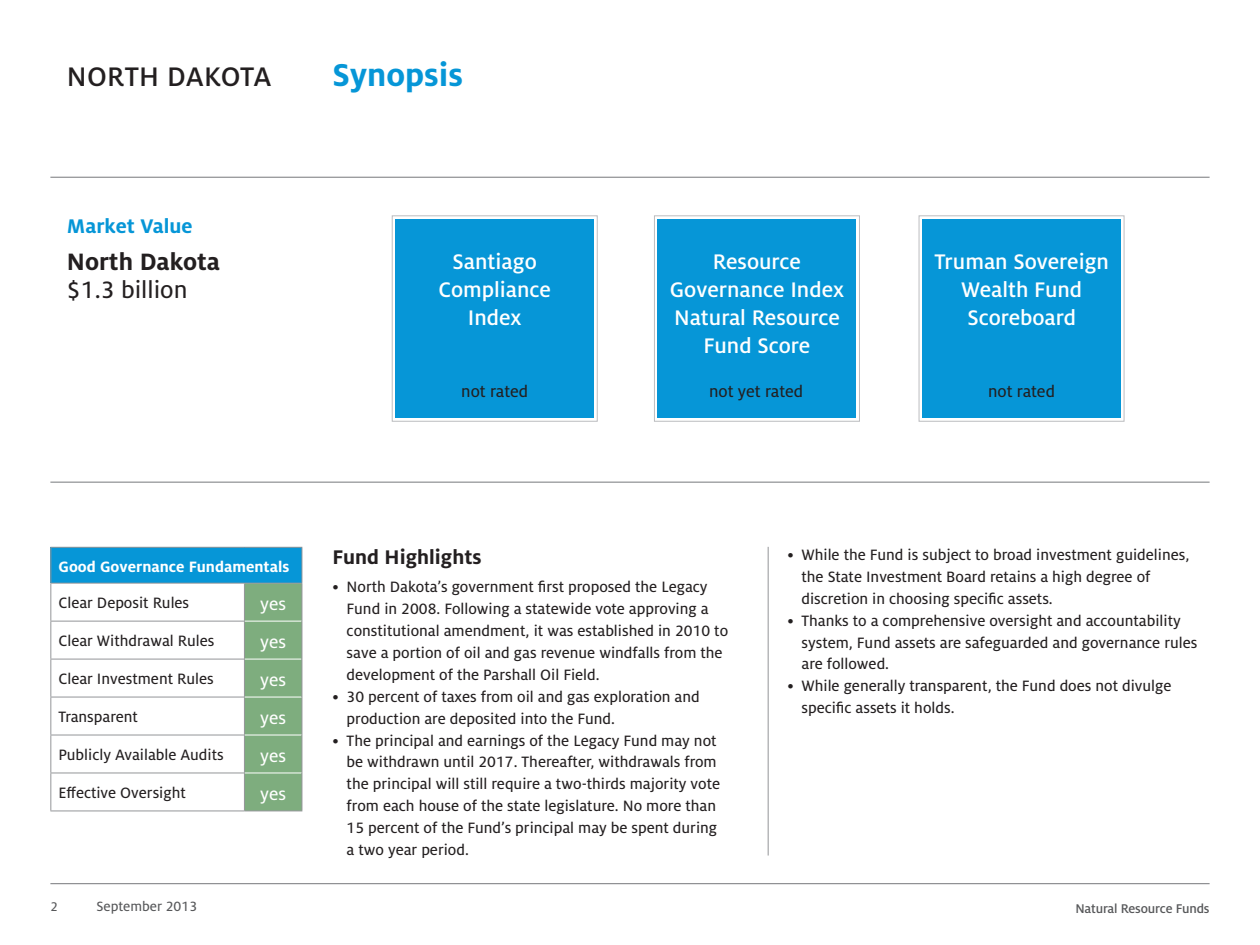
<style>
.page{position:relative;width:1260px;height:945px;background:#fff}
.page>*{position:absolute;margin:0;border:0;box-sizing:border-box;transform-origin:0 0}
.page_head{font:700 35px "Milo OT";color:#0696d7}
.t1{font:500 29.75px "Milo OT";letter-spacing:.01em;color:#231f20}
.Fund_name{font:700 26.25px "Milo OT";color:#231f20}
.fund_value{font:26.25px "Milo OT Text";color:#231f20}
.fund_box_head{font:500 23.45px/28px "Milo OT";color:#fff;text-align:center}
.black_sub_head{font:700 21.88px "Milo OT";color:#231f20}
.fund_header{font:700 21.88px "Milo OT";color:#0696d7}
.Good_Gov_yes_no{font:19.25px "Milo OT Text";color:#fff}
.not_rated{font:18.03px "Milo OT Text";color:#231f20}
.body_and_bullets{font:16.62px/21.9px "Milo OT Text";color:#231f20}
.Good_Gov__body{font:16.62px "Milo OT Text";color:#231f20}
.Good_Gov__Fundamenta{font:700 16.62px "Milo OT";color:#fff}
.t2{font:14.88px "Milo OT Text";color:#57585a}
.t3{font:500 14px "Milo OT";letter-spacing:-.01em;color:#57585a}
.pagination_black{font:14px "Milo OT Text";color:#57585a}
</style>
<div class="page">
<div style="left:919px;top:215px;width:205px;height:207px;border:1px solid #bcbdc0"></div>
<div style="left:922px;top:219px;width:199px;height:198px;background:#0696d7"></div>
<div style="left:658px;top:219px;width:198px;height:198px;background:#0696d7"></div>
<div style="left:396px;top:219px;width:198px;height:198px;background:#0696d7"></div>
<div style="left:654px;top:215px;width:206px;height:207px;border:1px solid #bcbdc0"></div>
<div style="left:392px;top:215px;width:206px;height:207px;border:1px solid #bcbdc0"></div>
<hr style="left:50px;top:883px;width:1160px;height:1px;background:#76787b">
<hr style="left:768px;top:547px;width:1px;height:309px;background:#939598">
<hr style="left:50px;top:177px;width:1160px;height:1px;background:#76787b">
<hr style="left:50px;top:482px;width:1160px;height:1px;background:#76787b">
<div style="left:51px;top:547px;width:251px;height:36px;background:#0696d7"></div>
<div style="left:245px;top:584px;width:57px;height:227px;background:#7ead7e"></div>
<hr style="left:50px;top:547px;width:194px;height:1px;background:#939598">
<hr style="left:50px;top:548px;width:1px;height:35px;background:#939598">
<hr style="left:244px;top:547px;width:58px;height:1px;background:#939598">
<hr style="left:302px;top:548px;width:1px;height:35px;background:#939598">
<hr style="left:50px;top:583px;width:194px;height:1px;background:#939598">
<hr style="left:50px;top:584px;width:1px;height:37px;background:#939598">
<hr style="left:244px;top:583px;width:58px;height:1px;background:#939598">
<hr style="left:244px;top:584px;width:1px;height:37px;background:#939598">
<hr style="left:302px;top:584px;width:1px;height:37px;background:#939598">
<hr style="left:50px;top:621px;width:195px;height:1px;background:#939598">
<hr style="left:50px;top:622px;width:1px;height:37px;background:#939598">
<hr style="left:50px;top:659px;width:195px;height:1px;background:#939598">
<hr style="left:50px;top:660px;width:1px;height:37px;background:#939598">
<hr style="left:50px;top:697px;width:195px;height:1px;background:#939598">
<hr style="left:50px;top:697px;width:1px;height:38px;background:#939598">
<hr style="left:244px;top:697px;width:1px;height:38px;background:#939598">
<hr style="left:302px;top:697px;width:1px;height:38px;background:#939598">
<hr style="left:50px;top:735px;width:195px;height:1px;background:#939598">
<hr style="left:50px;top:735px;width:1px;height:38px;background:#939598">
<hr style="left:50px;top:773px;width:195px;height:1px;background:#939598">
<hr style="left:50px;top:773px;width:1px;height:38px;background:#939598">
<hr style="left:50px;top:811px;width:194px;height:1px;background:#939598">
<hr style="left:245px;top:735px;width:57px;height:1px;background:#fff">
<hr style="left:244px;top:735px;width:1px;height:38px;background:#939598">
<hr style="left:302px;top:735px;width:1px;height:38px;background:#939598">
<hr style="left:245px;top:621px;width:57px;height:1px;background:#fff">
<hr style="left:245px;top:659px;width:57px;height:1px;background:#fff">
<hr style="left:245px;top:697px;width:57px;height:1px;background:#fff">
<hr style="left:244px;top:622px;width:1px;height:37px;background:#939598">
<hr style="left:302px;top:621px;width:1px;height:38px;background:#939598">
<hr style="left:244px;top:660px;width:1px;height:37px;background:#939598">
<hr style="left:302px;top:659px;width:1px;height:38px;background:#939598">
<hr style="left:245px;top:773px;width:57px;height:1px;background:#fff">
<hr style="left:244px;top:773px;width:1px;height:38px;background:#939598">
<hr style="left:302px;top:773px;width:1px;height:38px;background:#939598">
<hr style="left:244px;top:811px;width:58px;height:1px;background:#939598">
<h2 class="t1" style="left:67px;top:60px;width:206px">NORTH DAKOTA</h2>
<p class="fund_header" style="left:67px;top:214px;width:127px">Market Value</p>
<p class="Fund_name" style="left:67px;top:247px;width:155px">North Dakota</p>
<p class="fund_value" style="left:67px;top:275px;width:122px">$1.3 billion</p>
<p class="page_head" style="left:333px;top:55px;width:132px">Synopsis</p>
<p class="fund_box_head" style="left:453px;top:248px;width:86px">Santiago</p>
<p class="fund_box_head" style="left:438px;top:276px;width:114px">Compliance</p>
<p class="fund_box_head" style="left:468px;top:304px;width:55px">Index</p>
<p class="fund_box_head" style="left:670px;top:248px;width:176px">Resource<br>Governance Index<br>Natural Resource<br>Fund Score</p>
<p class="fund_box_head" style="left:934px;top:248px;width:176px">Truman Sovereign<br>Wealth Fund</p>
<p class="fund_box_head" style="left:967px;top:304px;width:110px">Scoreboard</p>
<p class="not_rated" style="left:461px;top:382px;width:68px">not rated</p>
<p class="not_rated" style="left:709px;top:382px;width:96px">not yet rated</p>
<p class="not_rated" style="left:988px;top:382px;width:68px">not rated</p>
<p class="Good_Gov__Fundamenta" style="left:58px;top:557px;width:232px">Good Governance Fundamentals</p>
<p class="Good_Gov__body" style="left:58px;top:593px;width:132px">Clear Deposit Rules</p>
<p class="Good_Gov_yes_no" style="left:260px;top:593px;width:27px">yes</p>
<p class="Good_Gov__body" style="left:58px;top:631px;width:158px">Clear Withdrawal Rules</p>
<p class="Good_Gov_yes_no" style="left:260px;top:631px;width:27px">yes</p>
<p class="Good_Gov__body" style="left:58px;top:669px;width:157px">Clear Investment Rules</p>
<p class="Good_Gov_yes_no" style="left:260px;top:669px;width:27px">yes</p>
<p class="Good_Gov__body" style="left:58px;top:707px;width:81px">Transparent</p>
<p class="Good_Gov_yes_no" style="left:260px;top:707px;width:27px">yes</p>
<p class="Good_Gov__body" style="left:58px;top:745px;width:167px">Publicly Available Audits</p>
<p class="Good_Gov_yes_no" style="left:260px;top:745px;width:27px">yes</p>
<p class="Good_Gov__body" style="left:58px;top:783px;width:129px">Effective Oversight</p>
<p class="Good_Gov_yes_no" style="left:260px;top:783px;width:27px">yes</p>
<p class="pagination_black" style="left:50px;top:899px;width:9px">2</p>
<p class="t2" style="left:96px;top:898px;width:102px">September 2013</p>
<p class="black_sub_head" style="left:333px;top:545px;width:150px">Fund Highlights</p>
<p class="body_and_bullets" style="left:347px;top:576px;width:383px;text-indent:-14px">• North Dakota’s government first proposed the Legacy Fund in 2008. Following a statewide vote approving a constitutional amendment, it was established in 2010 to save a portion of oil and gas revenue windfalls from the development of the Parshall Oil Field.</p>
<p class="body_and_bullets" style="left:347px;top:686px;width:355px;text-indent:-14px">• 30 percent of taxes from oil and gas exploration and production are deposited into the Fund.</p>
<p class="body_and_bullets" style="left:347px;top:729px;width:375px;text-indent:-14px">• The principal and earnings of the Legacy Fund may not be withdrawn until 2017. Thereafter, withdrawals from the principal will still require a two-thirds majority vote from each house of the state legislature. No more than 15 percent of the Fund’s principal may be spent during a two year period.</p>
<p class="body_and_bullets" style="left:802px;top:544px;width:389px;text-indent:-14px">• While the Fund is subject to broad investment guidelines, the State Investment Board retains a high degree of discretion in choosing specific assets.</p>
<p class="body_and_bullets" style="left:802px;top:610px;width:397px;text-indent:-14px">• Thanks to a comprehensive oversight and accountability system, Fund assets are safeguarded and governance rules are followed.</p>
<p class="body_and_bullets" style="left:802px;top:675px;width:372px;text-indent:-14px">• While generally transparent, the Fund does not divulge specific assets it holds.</p>
<p class="t3" style="left:1075px;top:901px;width:136px">Natural Resource Funds</p>
</div>
